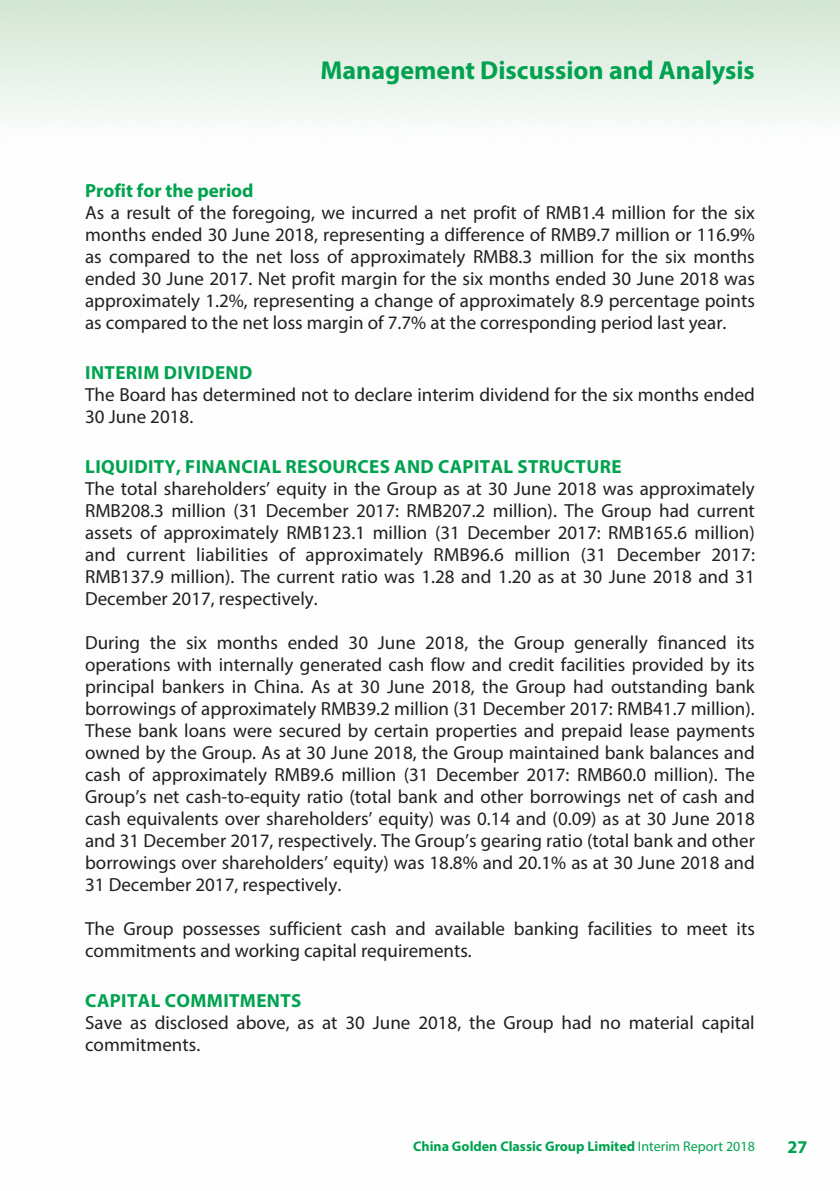
<style>
.page{position:relative;width:840px;height:1191px;background:#fff}
.page>*{position:absolute;margin:0;border:0;box-sizing:border-box;transform-origin:0 0}
.t1{font:700 26px "Myriad Pro";color:#00a24f}
.t2{font:19px/22px "Myriad Pro";color:#231f20;text-align:justify}
.t3{font:700 19px "Myriad Pro";letter-spacing:.02em;color:#00a24f}
.t4{font:700 19px "Myriad Pro";color:#00a24f}
.t5{font:700 18px "Myriad Pro";color:#00a24f}
.t6{font:700 14px "Myriad Pro";color:#00a24f}
.s1{font-weight:400}
</style>
<div class="page">
<h1 class="t1" style="left:320px;top:53px;width:435px">Management Discussion and Analysis</h1>
<p class="t4" style="left:85px;top:179px;width:170px">Profit for the period</p>
<p class="t2" style="left:85px;top:202px;width:671px">As a result of the foregoing, we incurred a net profit of RMB1.4 million for the six months ended 30 June 2018, representing a difference of RMB9.7 million or 116.9% as compared to the net loss of approximately RMB8.3 million for the six months ended 30 June 2017. Net profit margin for the six months ended 30 June 2018 was approximately 1.2%, representing a change of approximately 8.9 percentage points as compared to the net loss margin of 7.7% at the corresponding period last year.</p>
<p class="t3" style="left:85px;top:360px;width:168px">INTERIM DIVIDEND</p>
<p class="t2" style="left:85px;top:383px;width:671px">The Board has determined not to declare interim dividend for the six months ended<br>30 June 2018.</p>
<p class="t3" style="left:85px;top:454px;width:537px">LIQUIDITY, FINANCIAL RESOURCES AND CAPITAL STRUCTURE</p>
<p class="t2" style="left:85px;top:477px;width:671px">The total shareholders’ equity in the Group as at 30 June 2018 was approximately RMB208.3 million (31 December 2017: RMB207.2 million). The Group had current assets of approximately RMB123.1 million (31 December 2017: RMB165.6 million) and current liabilities of approximately RMB96.6 million (31 December 2017:<br>RMB137.9 million). The current ratio was 1.28 and 1.20 as at 30 June 2018 and 31<br>December 2017, respectively.</p>
<p class="t2" style="left:85px;top:631px;width:671px">During the six months ended 30 June 2018, the Group generally financed its operations with internally generated cash flow and credit facilities provided by its principal bankers in China. As at 30 June 2018, the Group had outstanding bank borrowings of approximately RMB39.2 million (31 December 2017: RMB41.7 million).<br>These bank loans were secured by certain properties and prepaid lease payments owned by the Group. As at 30 June 2018, the Group maintained bank balances and cash of approximately RMB9.6 million (31 December 2017: RMB60.0 million). The Group’s net cash-to-equity ratio (total bank and other borrowings net of cash and cash equivalents over shareholders’ equity) was 0.14 and (0.09) as at 30 June 2018 and 31 December 2017, respectively. The Group’s gearing ratio (total bank and other borrowings over shareholders’ equity) was 18.8% and 20.1% as at 30 June 2018 and 31 December 2017, respectively.</p>
<p class="t2" style="left:85px;top:917px;width:670px">The Group possesses sufficient cash and available banking facilities to meet its commitments and working capital requirements.</p>
<p class="t3" style="left:85px;top:988px;width:218px">CAPITAL COMMITMENTS</p>
<p class="t2" style="left:85px;top:1011px;width:670px">Save as disclosed above, as at 30 June 2018, the Group had no material capital commitments.</p>
<p class="t6" style="left:413px;top:1137px;width:343px">China Golden Classic Group Limited <span class="s1">Interim Report 2018</span></p>
<p class="t5" style="left:787px;top:1135px;width:21px">27</p>
</div>
